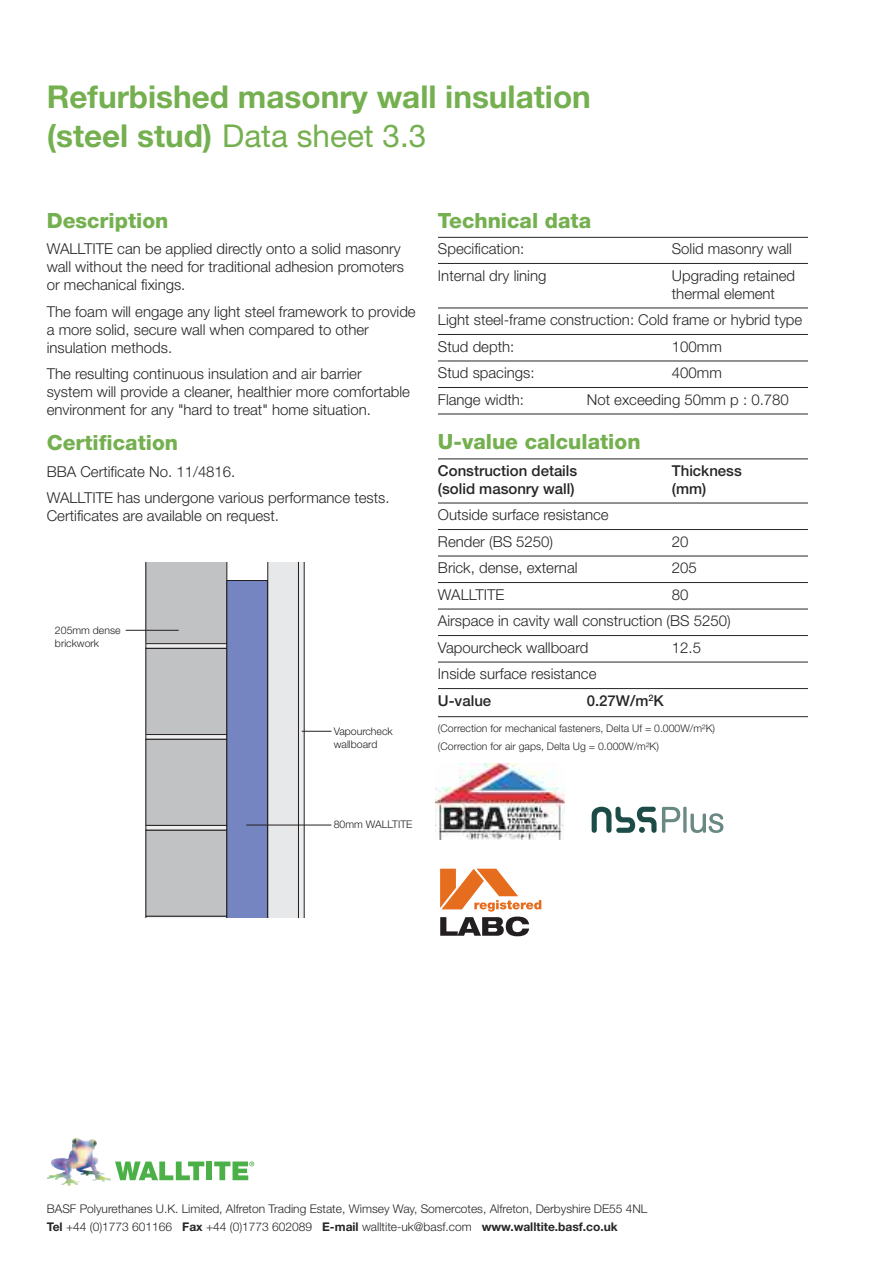
<style>
.page{position:relative;width:893px;height:1263px;background:#fff}
.page>*{position:absolute;margin:0;border:0;box-sizing:border-box;transform-origin:0 0}
.t1{font:700 31.5px/39px "Helvetica Neue";color:#74b04f}
.t2{font:800 21px "Helvetica Neue";color:#74b04f}
.t3{font:300 15px/18px "Helvetica Neue";color:#272627}
.t4{font:500 15px "Helvetica Neue";color:#272627}
.t5{font:300 12px/18px "Helvetica Neue";color:#272627}
.t6{font:300 10.5px/18px "Helvetica Neue";color:#272627}
.t7{font:300 10.5px/12.6px "Helvetica Neue";color:#231f20}
.s1{font-weight:400}
.s2{font-weight:700}
</style>
<div class="page">
<hr style="left:438px;top:237px;width:370px;height:1px;background:#272627">
<hr style="left:438px;top:263px;width:370px;height:1px;background:#272627">
<hr style="left:438px;top:308px;width:370px;height:1px;background:#272627">
<hr style="left:438px;top:334px;width:370px;height:1px;background:#272627">
<hr style="left:438px;top:361px;width:370px;height:1px;background:#272627">
<hr style="left:438px;top:387px;width:370px;height:1px;background:#272627">
<hr style="left:438px;top:414px;width:370px;height:1px;background:#272627">
<hr style="left:438px;top:459px;width:370px;height:1px;background:#272627">
<hr style="left:438px;top:503px;width:370px;height:1px;background:#272627">
<hr style="left:438px;top:529px;width:370px;height:1px;background:#272627">
<hr style="left:438px;top:556px;width:370px;height:1px;background:#272627">
<hr style="left:438px;top:582px;width:370px;height:1px;background:#272627">
<hr style="left:438px;top:609px;width:370px;height:1px;background:#272627">
<hr style="left:438px;top:635px;width:370px;height:1px;background:#272627">
<hr style="left:438px;top:662px;width:370px;height:1px;background:#272627">
<hr style="left:438px;top:688px;width:370px;height:1px;background:#272627">
<hr style="left:438px;top:716px;width:370px;height:1px;background:#272627">
<hr style="left:126px;top:630px;width:53px;height:1px;background:#231f20">
<svg style="left:146px;top:562px;width:185px;height:356px;background:#bcc0cd"></svg>
<hr style="left:246px;top:825px;width:85px;height:1px;background:#231f20">
<svg style="left:115px;top:1161px;width:89px;height:19px"></svg>
<div style="left:206px;top:1161px;width:6px;height:19px;background:#4bb048"></div>
<svg style="left:214px;top:1161px;width:40px;height:19px"></svg>
<img style="left:66px;top:1167px;width:25px;height:10px">
<svg style="left:592px;top:807px;width:131px;height:26px"></svg>
<img style="left:435px;top:764px;width:129px;height:75px">
<svg style="left:440px;top:869px;width:101px;height:67px"></svg>
<h1 class="t1" style="left:47px;top:80px;width:546px">Refurbished masonry wall insulation (steel stud) <span class="s1">Data sheet 3.3</span></h1>
<h2 class="t2" style="left:47px;top:213px;width:123px">Description</h2>
<p class="t3" style="left:47px;top:241px;width:359px">WALLTITE can be applied directly onto a solid masonry wall without the need for traditional adhesion promoters or mechanical fixings.</p>
<p class="t3" style="left:47px;top:304px;width:370px">The foam will engage any light steel framework to provide a more solid, secure wall when compared to other insulation methods.</p>
<p class="t3" style="left:47px;top:366px;width:365px">The resulting continuous insulation and air barrier system will provide a cleaner, healthier more comfortable environment for any "hard to treat" home situation.</p>
<h2 class="t2" style="left:47px;top:435px;width:133px">Certification</h2>
<p class="t3" style="left:47px;top:459px;width:344px;line-height:26.5px">BBA Certificate No. 11/4816.<br>WALLTITE has undergone various performance tests.</p>
<p class="t3" style="left:47px;top:508px;width:234px">Certificates are available on request.</p>
<p class="t7" style="left:55px;top:625px;width:67px">205mm dense brickwork</p>
<p class="t7" style="left:334px;top:726px;width:60px">Vapourcheck wallboard</p>
<h2 class="t2" style="left:438px;top:213px;width:155px">Technical data</h2>
<p class="t3" style="left:438px;top:241px;width:88px">Specification:</p>
<p class="t3" style="left:672px;top:241px;width:122px">Solid masonry wall</p>
<p class="t3" style="left:438px;top:268px;width:110px">Internal dry lining</p>
<p class="t3" style="left:672px;top:268px;width:125px">Upgrading retained thermal element</p>
<p class="t3" style="left:438px;top:308px;width:366px;line-height:26.5px">Light steel-frame construction: Cold frame or hybrid type<br>Stud depth:</p>
<p class="t3" style="left:672px;top:339px;width:51px">100mm</p>
<p class="t3" style="left:438px;top:365px;width:98px">Stud spacings:</p>
<p class="t3" style="left:672px;top:365px;width:51px">400mm</p>
<p class="t3" style="left:438px;top:392px;width:88px">Flange width:</p>
<p class="t3" style="left:587px;top:392px;width:203px">Not exceeding 50mm p : 0.780</p>
<h2 class="t2" style="left:438px;top:434px;width:204px">U-value calculation</h2>
<p class="t4" style="left:438px;top:465px;width:141px">Construction details</p>
<p class="t4" style="left:672px;top:465px;width:71px">Thickness</p>
<p class="t4" style="left:438px;top:483px;width:138px">(solid masonry wall)</p>
<p class="t4" style="left:672px;top:483px;width:36px">(mm)</p>
<p class="t3" style="left:438px;top:503px;width:172px;line-height:26.5px">Outside surface resistance<br>Render (BS 5250)</p>
<p class="t3" style="left:672px;top:534px;width:18px">20</p>
<p class="t3" style="left:438px;top:560px;width:141px">Brick, dense, external</p>
<p class="t3" style="left:672px;top:560px;width:26px">205</p>
<p class="t3" style="left:438px;top:587px;width:68px">WALLTITE</p>
<p class="t3" style="left:438px;top:582px;width:294px;line-height:26.5px;text-indent:234px">80<br>Airspace in cavity wall construction (BS 5250)<br>Vapourcheck wallboard</p>
<p class="t3" style="left:672px;top:640px;width:31px">12.5</p>
<p class="t3" style="left:438px;top:666px;width:160px">Inside surface resistance</p>
<p class="t4" style="left:438px;top:695px;width:55px">U-value</p>
<p class="t4" style="left:587px;top:695px;width:78px">0.27W/m<sup>2</sup>K</p>
<p class="t6" style="left:438px;top:720px;width:278px">(Correction for mechanical fasteners, Delta Uf = 0.000W/m²K) (Correction for air gaps, Delta Ug = 0.000W/m²K)</p>
<p class="t7" style="left:334px;top:819px;width:80px">80mm WALLTITE</p>
<p class="t5" style="left:47px;top:1201px;width:602px">BASF Polyurethanes U.K. Limited, Alfreton Trading Estate, Wimsey Way, Somercotes, Alfreton, Derbyshire DE55 4NL<br><span class="s2">Tel</span> +44 (0)1773 601166 <span class="s2">Fax</span> +44 (0)1773 602089 <span class="s2">E-mail</span> walltite-uk@basf.com <span class="s2">www.walltite.basf.co.uk</span></p>
</div>
